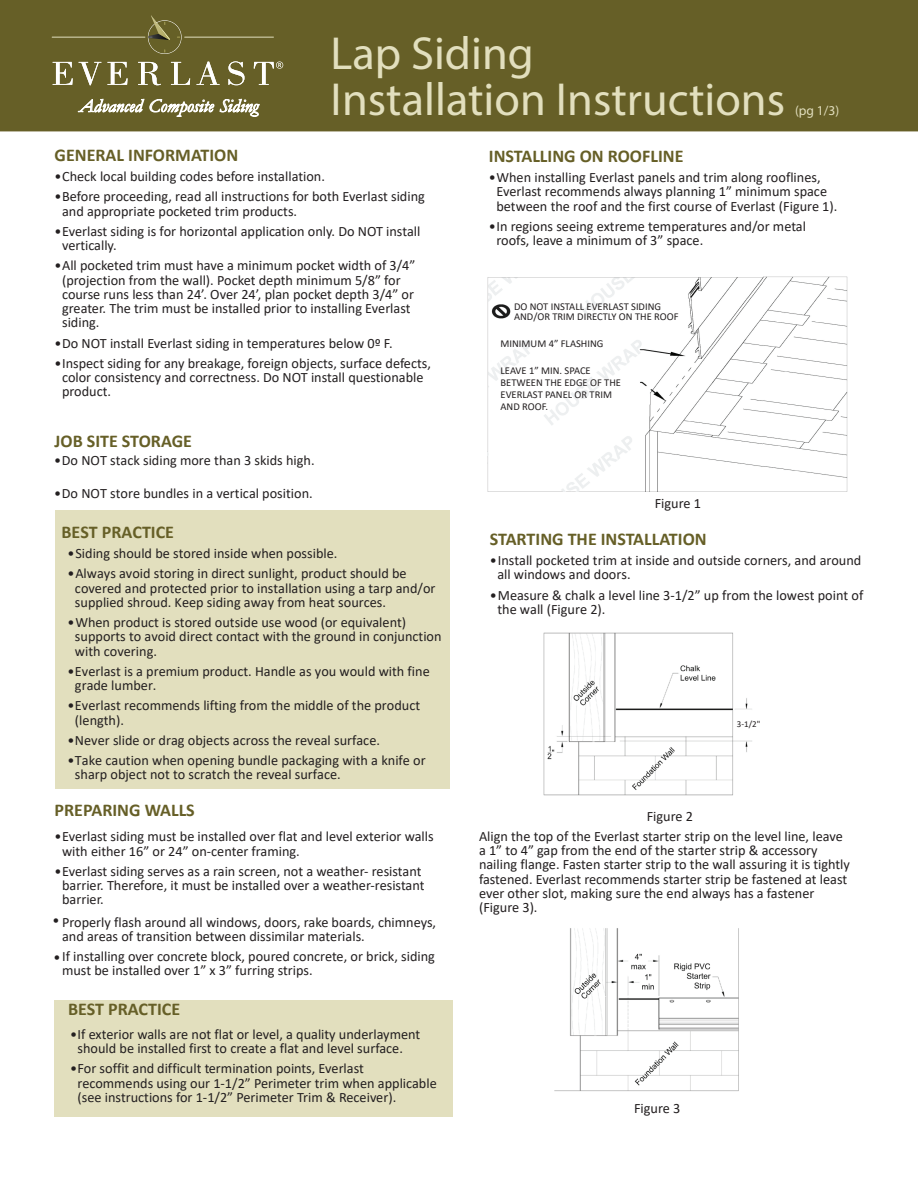
<style>
.page{position:relative;width:918px;height:1188px;background:#fff}
.page>*{position:absolute;margin:0;border:0;box-sizing:border-box;transform-origin:0 0}
.t1{font:46.5px/46.5px "Myriad Pro";color:#e2dfbe}
.t2{font:italic 18.75px "Garamond";letter-spacing:.005em;color:#fff}
.t3{font:700 18px "Calibri";color:#665f27}
.t4{font:14.25px/14.2px "Calibri";color:#231f20}
.t5{font:13.5px "Myriad Pro";color:#e2dfbe}
.t6{font:10.5px/12px "Calibri";color:#231f20}
.t7{font:9px "Calibri";color:#231f20}
</style>
<div class="page">
<div style="left:1px;top:0;width:916px;height:130px;background:#665f27"></div>
<div style="left:148px;top:21px;width:33px;height:33px;border:1px solid #fff;border-radius:50%"></div>
<div style="left:148px;top:21px;width:33px;height:32px;background:#666027;border-radius:50%"></div>
<hr style="left:185px;top:37px;width:88px;height:1px;background:#e2dfbe">
<svg style="left:148px;top:15px;width:22px;height:25px"></svg>
<hr style="left:52px;top:37px;width:93px;height:1px;background:#e2dfbe">
<svg style="left:53px;top:62px;width:20px;height:23px"></svg>
<svg style="left:79px;top:62px;width:22px;height:23px"></svg>
<svg style="left:107px;top:62px;width:21px;height:23px"></svg>
<svg style="left:138px;top:62px;width:23px;height:23px"></svg>
<svg style="left:171px;top:62px;width:19px;height:23px"></svg>
<svg style="left:197px;top:62px;width:23px;height:23px"></svg>
<svg style="left:228px;top:61px;width:17px;height:24px"></svg>
<svg style="left:254px;top:61px;width:29px;height:24px"></svg>
<hr style="left:0;top:0;width:1px;height:131px;background:#665f27">
<hr style="left:917px;top:0;width:1px;height:131px;background:#665f27">
<hr style="left:0;top:130px;width:918px;height:1px;background:#665f27">
<img style="left:488px;top:276px;width:360px;height:215px">
<div style="left:55px;top:1000px;width:398px;height:117px;background:#e2dfbe"></div>
<div style="left:55px;top:510px;width:395px;height:279px;background:#e2dfbe"></div>
<img style="left:543px;top:633px;width:209px;height:163px">
<img style="left:554px;top:928px;width:185px;height:163px">
<img style="left:736px;top:717px;width:16px;height:18px">
<h2 class="t2" style="left:80px;top:93px;width:180px">Advanced Composite Siding</h2>
<h1 class="t1" style="left:330px;top:29px;width:456px">Lap Siding<br>Installation Instructions</h1>
<p class="t5" style="left:795px;top:102px;width:46px">(pg 1/3)</p>
<p class="t3" style="left:55px;top:142px;width:185px">GENERAL INFORMATION</p>
<p class="t4" style="left:55px;top:169px;width:272px">•Check local building codes before installation.</p>
<p class="t4" style="left:62px;top:189px;width:364px;text-indent:-7px">•Before proceeding, read all instructions for both Everlast siding and appropriate pocketed trim products.</p>
<p class="t4" style="left:62px;top:224px;width:360px;text-indent:-7px">•Everlast siding is for horizontal application only. Do NOT install vertically.</p>
<p class="t4" style="left:62px;top:258px;width:355px;text-indent:-7px">•All pocketed trim must have a minimum pocket width of 3/4” (projection from the wall). Pocket depth minimum 5/8” for course runs less than 24’. Over 24’, plan pocket depth 3/4” or greater. The trim must be installed prior to installing Everlast siding.</p>
<p class="t4" style="left:55px;top:335px;width:340px">•Do NOT install Everlast siding in temperatures below 0º F.</p>
<p class="t4" style="left:62px;top:356px;width:370px;text-indent:-7px">•Inspect siding for any breakage, foreign objects, surface defects, color consistency and correctness. Do NOT install questionable product.</p>
<p class="t3" style="left:55px;top:429px;width:139px">JOB SITE STORAGE</p>
<p class="t4" style="left:54px;top:453px;width:262px">• Do NOT stack siding more than 3 skids high.</p>
<p class="t4" style="left:54px;top:486px;width:260px">• Do NOT store bundles in a vertical position.</p>
<p class="t3" style="left:61px;top:519px;width:114px">BEST PRACTICE</p>
<p class="t4" style="left:68px;top:546px;width:271px">• Siding should be stored inside when possible.</p>
<p class="t4" style="left:75px;top:566px;width:362px;text-indent:-7px">• Always avoid storing in direct sunlight, product should be covered and protected prior to installation using a tarp and/or supplied shroud. Keep siding away from heat sources.</p>
<p class="t4" style="left:75px;top:615px;width:368px;text-indent:-7px">• When product is stored outside use wood (or equivalent) supports to avoid direct contact with the ground in conjunction with covering.</p>
<p class="t4" style="left:75px;top:664px;width:356px;text-indent:-7px">•Everlast is a premium product. Handle as you would with fine grade lumber.</p>
<p class="t4" style="left:75px;top:698px;width:347px;text-indent:-7px">•Everlast recommends lifting from the middle of the product (length).</p>
<p class="t4" style="left:67px;top:733px;width:314px">•Never slide or drag objects across the reveal surface.</p>
<p class="t4" style="left:75px;top:753px;width:352px;text-indent:-7px">•Take caution when opening bundle packaging with a knife or sharp object not to scratch the reveal surface.</p>
<p class="t3" style="left:55px;top:797px;width:142px">PREPARING WALLS</p>
<p class="t4" style="left:62px;top:829px;width:373px;text-indent:-7px">•Everlast siding must be installed over flat and level exterior walls with either 16” or 24” on-center framing.</p>
<p class="t4" style="left:62px;top:864px;width:364px;text-indent:-7px">•Everlast siding serves as a rain screen, not a weather- resistant barrier. Therefore, it must be installed over a weather-resistant barrier.</p>
<p class="t4" style="left:62px;top:914px;width:376px;text-indent:-9px">• Properly flash around all windows, doors, rake boards, chimneys, and areas of transition between dissimilar materials.</p>
<p class="t4" style="left:62px;top:949px;width:374px;text-indent:-8px">•If installing over concrete block, poured concrete, or brick, siding must be installed over 1” x 3” furring strips.</p>
<p class="t3" style="left:68px;top:996px;width:114px">BEST PRACTICE</p>
<p class="t4" style="left:78px;top:1027px;width:344px;text-indent:-7px">•If exterior walls are not flat or level, a quality underlayment should be installed first to create a flat and level surface.</p>
<p class="t4" style="left:78px;top:1061px;width:361px;text-indent:-7px">•For soffit and difficult termination points, Everlast recommends using our 1-1/2” Perimeter trim when applicable (see instructions for 1-1/2” Perimeter Trim &amp; Receiver).</p>
<p class="t3" style="left:489px;top:143px;width:196px">INSTALLING ON ROOFLINE</p>
<p class="t4" style="left:496px;top:170px;width:343px;text-indent:-7px">•When installing Everlast panels and trim along rooflines,<br>Everlast recommends always planning 1” minimum space between the roof and the first course of Everlast (Figure 1).</p>
<p class="t4" style="left:496px;top:219px;width:311px;text-indent:-7px">•In regions seeing extreme temperatures and/or metal roofs, leave a minimum of 3” space.</p>
<p class="t6" style="left:514px;top:301px;width:166px;line-height:10.5px">DO NOT INSTALL EVERLAST SIDING<br>AND/OR TRIM DIRECTLY ON THE ROOF</p>
<p class="t6" style="left:501px;top:337px;width:104px">MINIMUM 4” FLASHING</p>
<p class="t6" style="left:501px;top:364px;width:122px">LEAVE 1” MIN. SPACE<br>BETWEEN THE EDGE OF THE<br>EVERLAST PANEL OR TRIM<br>AND ROOF.</p>
<p class="t4" style="left:655px;top:495px;width:48px">Figure 1</p>
<p class="t3" style="left:490px;top:526px;width:218px">STARTING THE INSTALLATION</p>
<p class="t4" style="left:497px;top:553px;width:366px;text-indent:-7px">• Install pocketed trim at inside and outside corners, and around all windows and doors.</p>
<p class="t4" style="left:497px;top:587px;width:367px;text-indent:-7px">• Measure &amp; chalk a level line 3-1/2” up from the lowest point of the wall (Figure 2).</p>
<p class="t7" style="left:737px;top:718px;width:25px">3-1/2"</p>
<p class="t4" style="left:479px;top:806px;width:365px;line-height:20px;text-indent:168px">Figure 2<br>Align the top of the Everlast starter strip on the level line, leave</p>
<p class="t4" style="left:479px;top:843px;width:372px">a 1” to 4” gap from the end of the starter strip &amp; accessory nailing flange. Fasten starter strip to the wall assuring it is tightly fastened. Everlast recommends starter strip be fastened at least ever other slot, making sure the end always has a fastener (Figure 3).</p>
<p class="t4" style="left:634px;top:1101px;width:48px">Figure 3</p>
</div>
